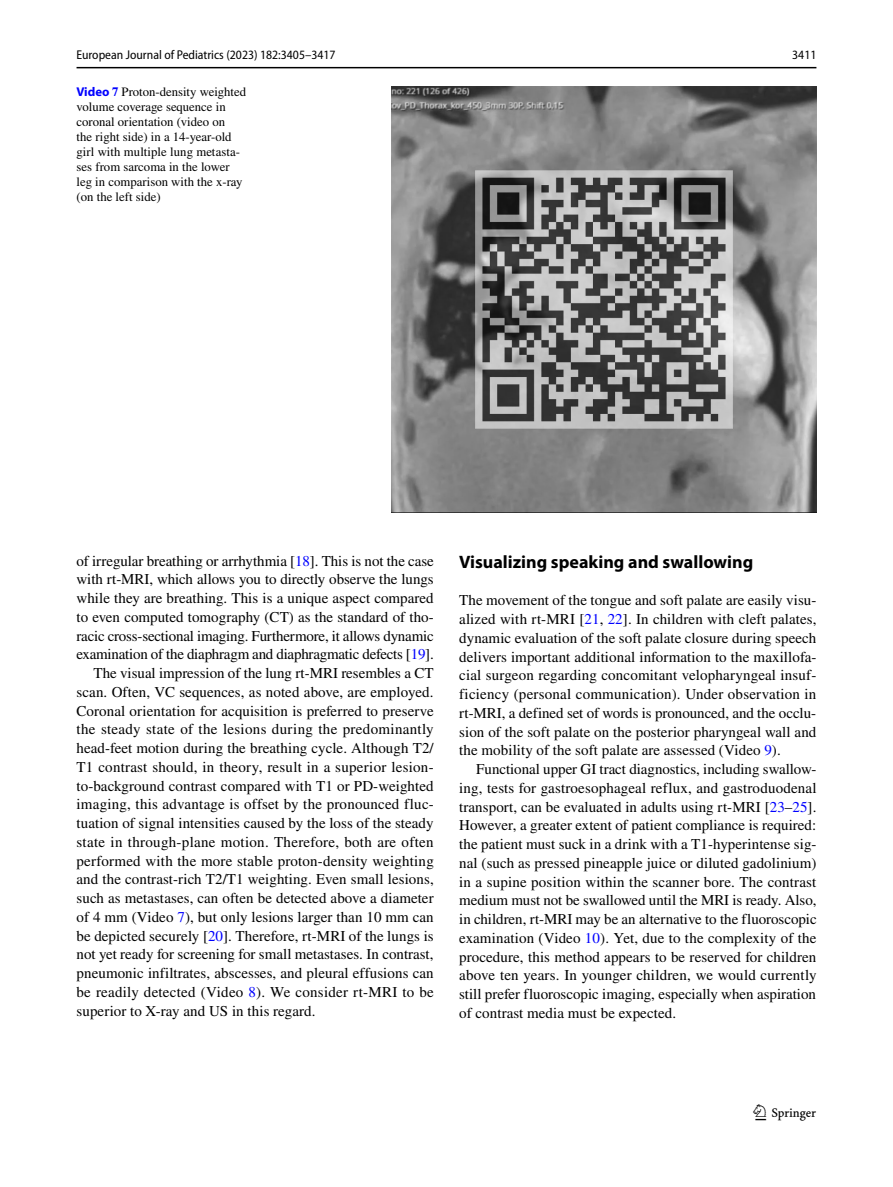
<style>
.page{position:relative;width:893px;height:1187px;background:#fff}
.page>*{position:absolute;margin:0;border:0;box-sizing:border-box;transform-origin:0 0}
.t1{font:22.5px "Springnew Regular 3";color:#000}
.t2{font:700 18px "Myriad Pro";color:#000}
.t3{font:15px/18.8px "STIX";letter-spacing:.005em;color:#000;text-align:justify}
.t4{font:15px "STIX";letter-spacing:-.015em;color:#000}
.t5{font:12.75px/15px "STIX";color:#000}
.t6{font:semi-condensed 12.75px "Myriad Pro";color:#000}
.s1{font-family:"Myriad Pro";font-weight:700;color:#00f}
.s2{font-weight:700;color:#00f}
.s3{color:#00f}
</style>
<div class="page">
<hr style="left:77px;top:67px;width:739px;height:1px;background:#000">
<img style="left:391px;top:87px;width:425px;height:425px">
<p class="t6" style="left:77px;top:48px;width:261px">European Journal of Pediatrics (2023) 182:3405–3417</p>
<p class="t6" style="left:792px;top:48px;width:26px">3411</p>
<p class="t5" style="left:77px;top:85px;width:171px"><span class="s1">Video</span> <span class="s2">7</span> Proton-density weighted volume coverage sequence in coronal orientation (video on<br>the right side) in a 14-year-old girl with multiple lung metasta&shy;ses from sarcoma in the lower leg in comparison with the x-ray (on the left side)</p>
<p class="t3" style="left:77px;top:552px;width:359px">of irregular breathing or arrhythmia [<span class="s3">18</span>]. This is not the case</p>
<p class="t3" style="left:77px;top:571px;width:359px">with rt-MRI, which allows you to directly observe the lungs</p>
<p class="t3" style="left:77px;top:589px;width:359px">while they are breathing. This is a unique aspect compared</p>
<p class="t3" style="left:77px;top:608px;width:359px">to even computed tomography (CT) as the standard of tho-</p>
<p class="t4" style="left:77px;top:625px;width:359px">racic cross-sectional imaging. Furthermore, it allows dynamic</p>
<p class="t4" style="left:77px;top:644px;width:359px">examination of the diaphragm and diaphragmatic defects [<span class="s3">19</span>].</p>
<p class="t3" style="left:94px;top:664px;width:341px">The visual impression of the lung rt-MRI resembles a CT</p>
<p class="t3" style="left:77px;top:683px;width:358px">scan. Often, VC sequences, as noted above, are employed.</p>
<p class="t3" style="left:77px;top:702px;width:359px">Coronal orientation for acquisition is preferred to preserve</p>
<p class="t3" style="left:77px;top:721px;width:359px">the steady state of the lesions during the predominantly</p>
<p class="t3" style="left:77px;top:739px;width:359px">head-feet motion during the breathing cycle. Although T2/</p>
<p class="t3" style="left:77px;top:758px;width:359px">T1 contrast should, in theory, result in a superior lesion-</p>
<p class="t3" style="left:77px;top:777px;width:359px">to-background contrast compared with T1 or PD-weighted</p>
<p class="t3" style="left:77px;top:796px;width:359px">imaging, this advantage is offset by the pronounced fluc-</p>
<p class="t3" style="left:77px;top:814px;width:359px">tuation of signal intensities caused by the loss of the steady</p>
<p class="t3" style="left:77px;top:833px;width:359px">state in through-plane motion. Therefore, both are often</p>
<p class="t3" style="left:77px;top:852px;width:359px">performed with the more stable proton-density weighting</p>
<p class="t3" style="left:77px;top:871px;width:359px">and the contrast-rich T2/T1 weighting. Even small lesions,</p>
<p class="t3" style="left:77px;top:889px;width:359px">such as metastases, can often be detected above a diameter</p>
<p class="t3" style="left:77px;top:908px;width:359px">of 4 mm (Video <span class="s3">7</span>), but only lesions larger than 10 mm can</p>
<p class="t3" style="left:77px;top:927px;width:359px">be depicted securely [<span class="s3">20</span>]. Therefore, rt-MRI of the lungs is</p>
<p class="t3" style="left:77px;top:946px;width:359px">not yet ready for screening for small metastases. In contrast,</p>
<p class="t3" style="left:77px;top:964px;width:359px">pneumonic infiltrates, abscesses, and pleural effusions can</p>
<p class="t3" style="left:77px;top:983px;width:359px">be readily detected (Video <span class="s3">8</span>). We consider rt-MRI to be</p>
<p class="t3" style="left:77px;top:1002px;width:240px">superior to X-ray and US in this regard.</p>
<p class="t2" style="left:459px;top:550px;width:295px">Visualizing speaking and swallowing</p>
<p class="t3" style="left:459px;top:591px;width:359px">The movement of the tongue and soft palate are easily visu&shy;alized with rt-MRI [<span class="s3">21</span>, <span class="s3">22</span>]. In children with cleft palates, dynamic evaluation of the soft palate closure during speech delivers important additional information to the maxillofa&shy;cial surgeon regarding concomitant velopharyngeal insuf&shy;ficiency (personal communication). Under observation in rt-MRI, a defined set of words is pronounced, and the occlu&shy;sion of the soft palate on the posterior pharyngeal wall and the mobility of the soft palate are assessed (Video <span class="s3">9</span>).</p>
<p class="t3" style="left:459px;top:760px;width:359px;text-indent:17px">Functional upper GI tract diagnostics, including swallow&shy;ing, tests for gastroesophageal reflux, and gastroduodenal transport, can be evaluated in adults using rt-MRI [<span class="s3">23</span>–<span class="s3">25</span>].<br>However, a greater extent of patient compliance is required: the patient must suck in a drink with a T1-hyperintense sig&shy;nal (such as pressed pineapple juice or diluted gadolinium) in a supine position within the scanner bore. The contrast medium must not be swallowed until the MRI is ready. Also, in children, rt-MRI may be an alternative to the fluoroscopic examination (Video <span class="s3">10</span>). Yet, due to the complexity of the procedure, this method appears to be reserved for children above ten years. In younger children, we would currently still prefer fluoroscopic imaging, especially when aspiration of contrast media must be expected.</p>
<h1 class="t1" style="left:755px;top:1104px;width:62px">1 3</h1>
</div>
